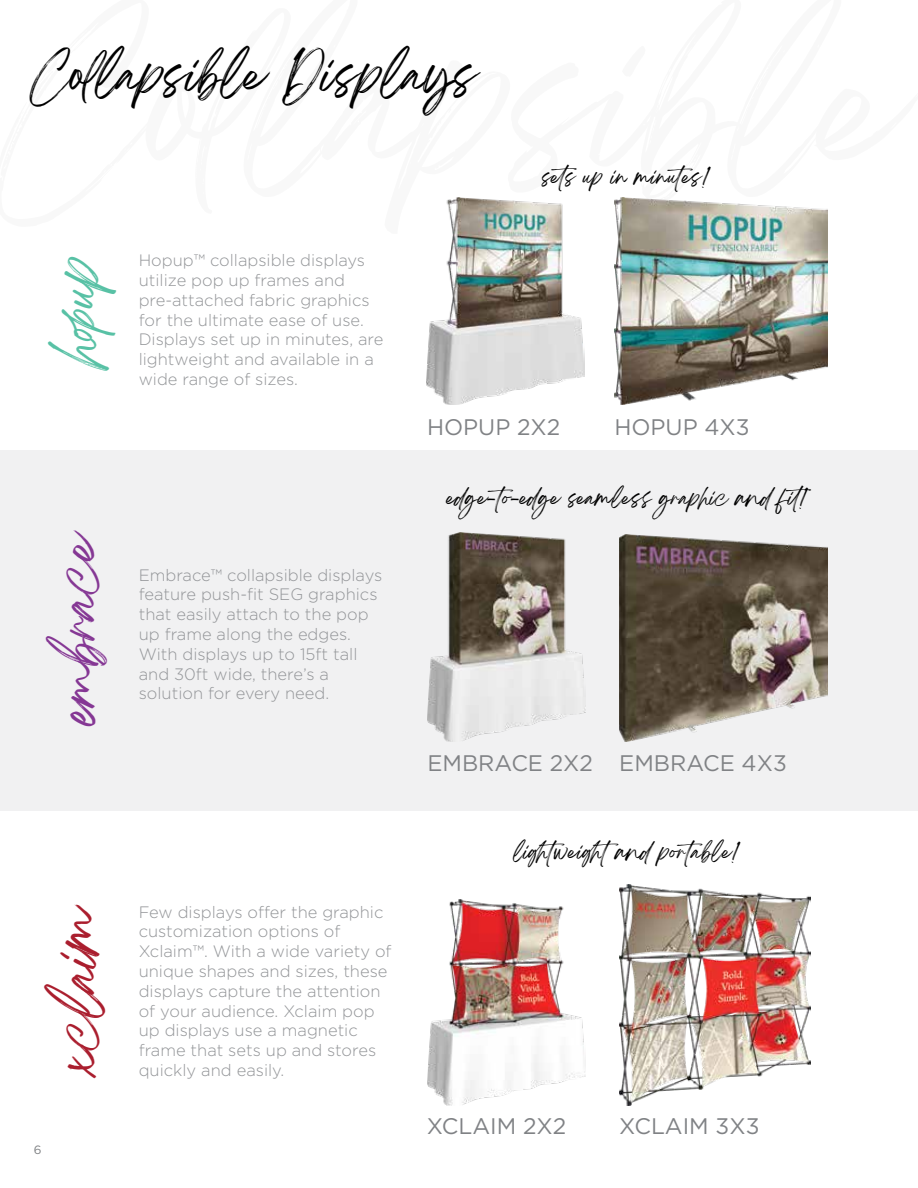
<style>
.page{position:relative;width:918px;height:1188px;background:#fff}
.page>*{position:absolute;margin:0;border:0;box-sizing:border-box;transform-origin:0 0}
.t1{font:162px "Breathing Personal Use";color:#000}
.t2{font:48px "Breathing Personal Use";color:#853794}
.t3{font:48px "Breathing Personal Use";color:#aa1e2e}
.t4{font:48px "Breathing Personal Use";color:#58c1a5}
.t5{font:42px "Breathing Personal Use";color:#000}
.t6{font:22.5px "Gotham";color:#808285}
.t7{font:18px "Breathing Personal Use";letter-spacing:.025em;color:#000}
.t8{font:300 16.5px/19.8px "Gotham";color:#939598}
.t9{font:12px "Gotham";color:#808285}
</style>
<div class="page">
<div style="left:0;top:451px;width:918px;height:360px;background:#f1f1f2"></div>
<img style="left:619px;top:534px;width:208px;height:207px">
<img style="left:427px;top:533px;width:159px;height:208px">
<img style="left:614px;top:197px;width:214px;height:207px">
<img style="left:427px;top:197px;width:157px;height:207px">
<img style="left:619px;top:885px;width:192px;height:221px">
<img style="left:427px;top:899px;width:159px;height:207px">
<h1 class="t1" style="left:-4px;top:54px;width:909px">Collapsible</h1>
<h3 class="t5" style="left:31px;top:62px;width:448px">Collapsible Displays</h3>
<p class="t7" style="left:542px;top:172px;width:168px">sets up in minutes!</p>
<h2 class="t4" style="left:63px;top:368px;width:124px;rotate:-90deg">hopup</h2>
<p class="t8" style="left:139px;top:250px;width:246px">Hopup™ collapsible displays utilize pop up frames and pre-attached fabric graphics for the ultimate ease of use.<br>Displays set up in minutes, are lightweight and available in a wide range of sizes.</p>
<h2 class="t2" style="left:63px;top:725px;width:198px;rotate:-90deg">embrace</h2>
<p class="t8" style="left:139px;top:564px;width:245px">Embrace™ collapsible displays feature push-fit SEG graphics that easily attach to the pop up frame along the edges.<br>With displays up to 15ft tall and 30ft wide, there’s a solution for every need.</p>
<h2 class="t3" style="left:63px;top:1071px;width:173px;rotate:-90deg">xclaim</h2>
<p class="t9" style="left:34px;top:1142px;width:9px">6</p>
<p class="t8" style="left:139px;top:901px;width:254px">Few displays offer the graphic customization options of<br>Xclaim™. With a wide variety of unique shapes and sizes, these displays capture the attention of your audience. Xclaim pop up displays use a magnetic frame that sets up and stores quickly and easily.</p>
<h3 class="t6" style="left:427px;top:413px;width:135px">HOPUP 2X2</h3>
<h3 class="t6" style="left:614px;top:413px;width:137px">HOPUP 4X3</h3>
<p class="t7" style="left:447px;top:493px;width:369px">edge-to-edge seamless graphic and fit!</p>
<h3 class="t6" style="left:427px;top:749px;width:167px">EMBRACE 2X2</h3>
<h3 class="t6" style="left:619px;top:749px;width:169px">EMBRACE 4X3</h3>
<p class="t7" style="left:514px;top:846px;width:226px">lightweightand portable!</p>
<h3 class="t6" style="left:427px;top:1112px;width:141px">XCLAIM 2X2</h3>
<h3 class="t6" style="left:619px;top:1112px;width:142px">XCLAIM 3X3</h3>
</div>
